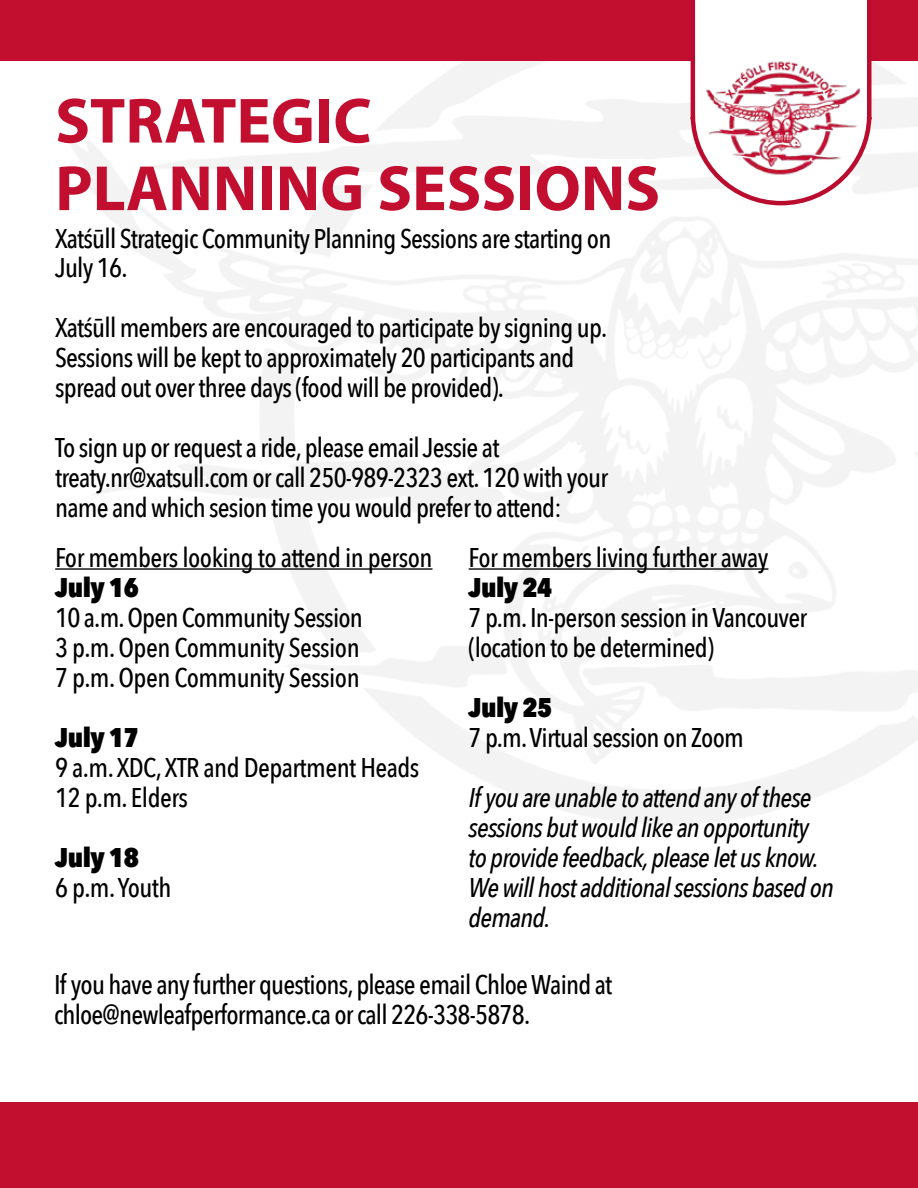
<style>
.page{position:relative;width:918px;height:1188px;background:#fff}
.page>*{position:absolute;margin:0;border:0;box-sizing:border-box;transform-origin:0 0}
.t1{font:700 64.5px/67.5px "Myriad Pro";color:#c20f2f}
.t2{font:500 27px/30px "Avenir Next Condensed";letter-spacing:-.03em;color:#000}
.t3{font:italic 500 27px/30px "Avenir Next Condensed";letter-spacing:-.03em;color:#000}
.t4{font:800 27px "Avenir Next Condensed";letter-spacing:-.02em;color:#000}
</style>
<div class="page">
<img style="left:55px;top:60px;width:863px;height:765px">
<div style="left:0;top:1103px;width:918px;height:85px;background:#c20f2f"></div>
<div style="left:0;top:0;width:918px;height:60px;background:#c20f2f"></div>
<svg style="left:688px;top:0;width:186px;height:208px"></svg>
<hr style="left:55px;top:568px;width:378px;height:2px;background:#000">
<hr style="left:469px;top:568px;width:299px;height:2px;background:#000">
<img style="left:702px;top:54px;width:162px;height:127px">
<h1 class="t1" style="left:55px;top:85px;width:606px">STRATEGIC<br>PLANNING SESSIONS</h1>
<p class="t2" style="left:55px;top:223px;width:558px">Xatśūll Strategic Community Planning Sessions are starting on<br>July 16.</p>
<p class="t2" style="left:55px;top:313px;width:553px">Xatśūll members are encouraged to participate by signing up.<br>Sessions will be kept to approximately 20 participants and spread out over three days (food will be provided).</p>
<p class="t2" style="left:55px;top:433px;width:554px">To sign up or request a ride, please email Jessie at treaty.nr@xatsull.com or call 250-989-2323 ext. 120 with your name and which sesion time you would prefer to attend:</p>
<p class="t2" style="left:55px;top:542px;width:379px">For members looking to attend in person</p>
<p class="t4" style="left:55px;top:571px;width:85px">July 16</p>
<p class="t2" style="left:55px;top:602px;width:309px;text-align:justify">10 a.m. Open Community Session 3 p.m. Open Community Session 7 p.m. Open Community Session</p>
<p class="t4" style="left:55px;top:721px;width:85px">July 17</p>
<p class="t2" style="left:55px;top:752px;width:366px">9 a.m. XDC, XTR and Department Heads<br>12 p.m. Elders</p>
<p class="t4" style="left:55px;top:841px;width:85px">July 18</p>
<p class="t2" style="left:55px;top:872px;width:118px">6 p.m. Youth</p>
<p class="t2" style="left:469px;top:542px;width:301px">For members living further away</p>
<p class="t4" style="left:469px;top:571px;width:85px">July 24</p>
<p class="t2" style="left:469px;top:602px;width:340px">7 p.m. In-person session in Vancouver (location to be determined)</p>
<p class="t4" style="left:469px;top:691px;width:85px">July 25</p>
<p class="t2" style="left:469px;top:722px;width:277px">7 p.m. Virtual session on Zoom</p>
<p class="t3" style="left:469px;top:782px;width:367px">If you are unable to attend any of these sessions but would like an opportunity to provide feedback, please let us know.<br>We will host additional sessions based on demand.</p>
<p class="t2" style="left:54px;top:969px;width:560px">If you have any further questions, please email Chloe Waind at chloe@newleafperformance.ca or call 226-338-5878.</p>
</div>
